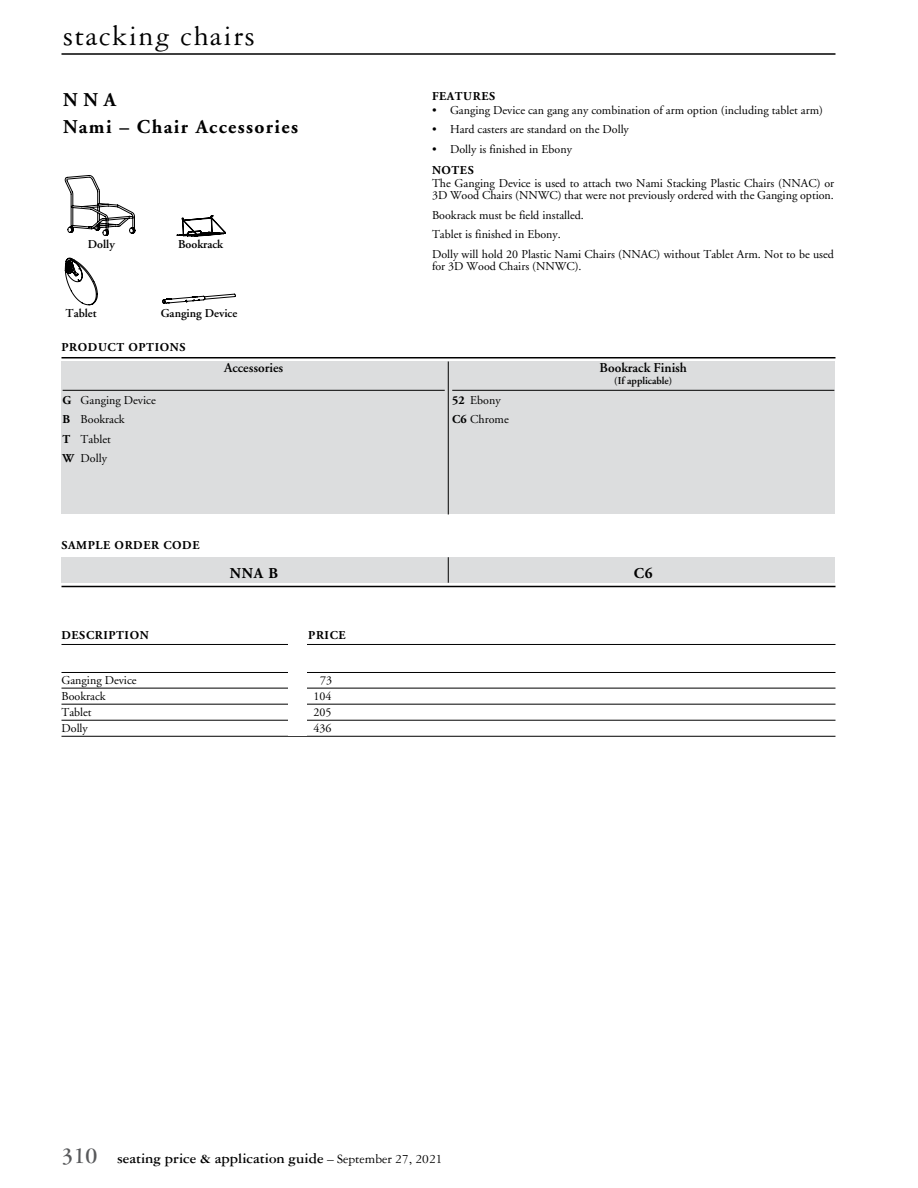
<style>
.page{position:relative;width:918px;height:1188px;background:#fff}
.page>*{position:absolute;margin:0;border:0;box-sizing:border-box;transform-origin:0 0}
.t1{font:30px "Garamond Three";letter-spacing:.05em;color:#000}
.t2{font:700 19.5px/27px "Adobe Garamond";letter-spacing:.07em;color:#000}
.t3{font:700 15px "Garamond Three";color:#000}
.t4{font:700 15px "Adobe Garamond";color:#000}
.t5{font:600 13.5px "Adobe Garamond";color:#000}
.t6{font:12px/19.5px "Adobe Garamond";color:#000}
.t7{font:700 12px "Adobe Garamond";letter-spacing:.05em;color:#000}
.t8{font:600 12px "Adobe Garamond";color:#000}
.t9{font:600 10.5px "Adobe Garamond";color:#000}
.s1{font-weight:700}
.s2{font-size:24px;color:#58595b}
.s3{font-weight:400;font-size:13.5px}
</style>
<div class="page">
<hr style="left:62px;top:53px;width:774px;height:2px;background:#000">
<svg style="left:65px;top:175px;width:171px;height:130px"></svg>
<div style="left:62px;top:362px;width:774px;height:152px;background:#dcddde"></div>
<hr style="left:63px;top:390px;width:382px;height:1px;background:#000">
<hr style="left:452px;top:390px;width:382px;height:1px;background:#000">
<hr style="left:62px;top:357px;width:774px;height:1px;background:#000">
<hr style="left:448px;top:362px;width:1px;height:152px;background:#000">
<hr style="left:62px;top:586px;width:774px;height:1px;background:#000">
<div style="left:62px;top:557px;width:774px;height:26px;background:#dcddde"></div>
<svg style="left:448px;top:557px;width:1px;height:26px"></svg>
<hr style="left:62px;top:644px;width:774px;height:1px;background:#000">
<hr style="left:62px;top:672px;width:774px;height:1px;background:#000">
<hr style="left:62px;top:688px;width:774px;height:1px;background:#000">
<hr style="left:62px;top:704px;width:774px;height:1px;background:#000">
<hr style="left:62px;top:720px;width:774px;height:1px;background:#000">
<hr style="left:62px;top:736px;width:774px;height:1px;background:#000">
<div style="left:288px;top:630px;width:19px;height:106px;background:#fff"></div>
<h1 class="t1" style="left:63px;top:20px;width:193px">stacking chairs</h1>
<h2 class="t2" style="left:63px;top:86px;width:237px">NNA<br>Nami – Chair Accessories</h2>
<p class="t8" style="left:88px;top:237px;width:28px">Dolly</p>
<p class="t8" style="left:178px;top:237px;width:46px">Bookrack</p>
<p class="t8" style="left:66px;top:307px;width:33px">Tablet</p>
<p class="t8" style="left:161px;top:307px;width:78px">Ganging Device</p>
<p class="t7" style="left:62px;top:340px;width:125px">PRODUCT OPTIONS</p>
<p class="t6" style="left:63px;top:391px;width:95px"><span class="s1">G</span> Ganging Device<br><span class="s1">B</span> Bookrack<br><span class="s1">T</span> Tablet<br><span class="s1">W</span> Dolly</p>
<p class="t5" style="left:224px;top:361px;width:61px">Accessories</p>
<p class="t7" style="left:62px;top:538px;width:140px">SAMPLE ORDER CODE</p>
<p class="t7" style="left:432px;top:90px;width:65px">FEATURES</p>
<p class="t6" style="left:432px;top:101px;width:392px">• Ganging Device can gang any combination of arm option (including tablet arm)</p>
<p class="t6" style="left:432px;top:120px;width:198px">• Hard casters are standard on the Dolly</p>
<p class="t6" style="left:432px;top:140px;width:141px">• Dolly is finished in Ebony</p>
<p class="t7" style="left:432px;top:163px;width:43px">NOTES</p>
<p class="t6" style="left:432px;top:178px;width:404px;line-height:12px">The Ganging Device is used to attach two Nami Stacking Plastic Chairs (NNAC) or<br>3D Wood Chairs (NNWC) that were not previously ordered with the Ganging option.</p>
<p class="t6" style="left:432px;top:206px;width:403px">Bookrack must be field installed.<br>Tablet is finished in Ebony.<br>Dolly will hold 20 Plastic Nami Chairs (NNAC) without Tablet Arm. Not to be used</p>
<p class="t6" style="left:432px;top:257px;width:149px">for 3D Wood Chairs (NNWC).</p>
<p class="t6" style="left:452px;top:391px;width:58px"><span class="s1">52</span> Ebony<br><span class="s1">C6</span> Chrome</p>
<p class="t5" style="left:600px;top:361px;width:89px">Bookrack Finish</p>
<p class="t9" style="left:614px;top:375px;width:60px">(If applicable)</p>
<p class="t4" style="left:230px;top:565px;width:50px">NNA B</p>
<p class="t4" style="left:634px;top:565px;width:20px">C6</p>
<p class="t7" style="left:62px;top:628px;width:89px">DESCRIPTION</p>
<p class="t7" style="left:308px;top:628px;width:39px">PRICE</p>
<p class="t6" style="left:62px;top:671px;width:77px">Ganging Device</p>
<p class="t6" style="left:320px;top:671px;width:13px">73</p>
<p class="t6" style="left:62px;top:687px;width:46px">Bookrack</p>
<p class="t6" style="left:314px;top:687px;width:19px">104</p>
<p class="t6" style="left:62px;top:703px;width:32px">Tablet</p>
<p class="t6" style="left:314px;top:703px;width:19px">205</p>
<p class="t6" style="left:62px;top:719px;width:28px">Dolly</p>
<p class="t6" style="left:314px;top:719px;width:19px">436</p>
<p class="t3" style="left:62px;top:1150px;width:383px"><span class="s2">310</span> seating price &amp; application guide <span class="s3">– September 27, 2021</span></p>
</div>
